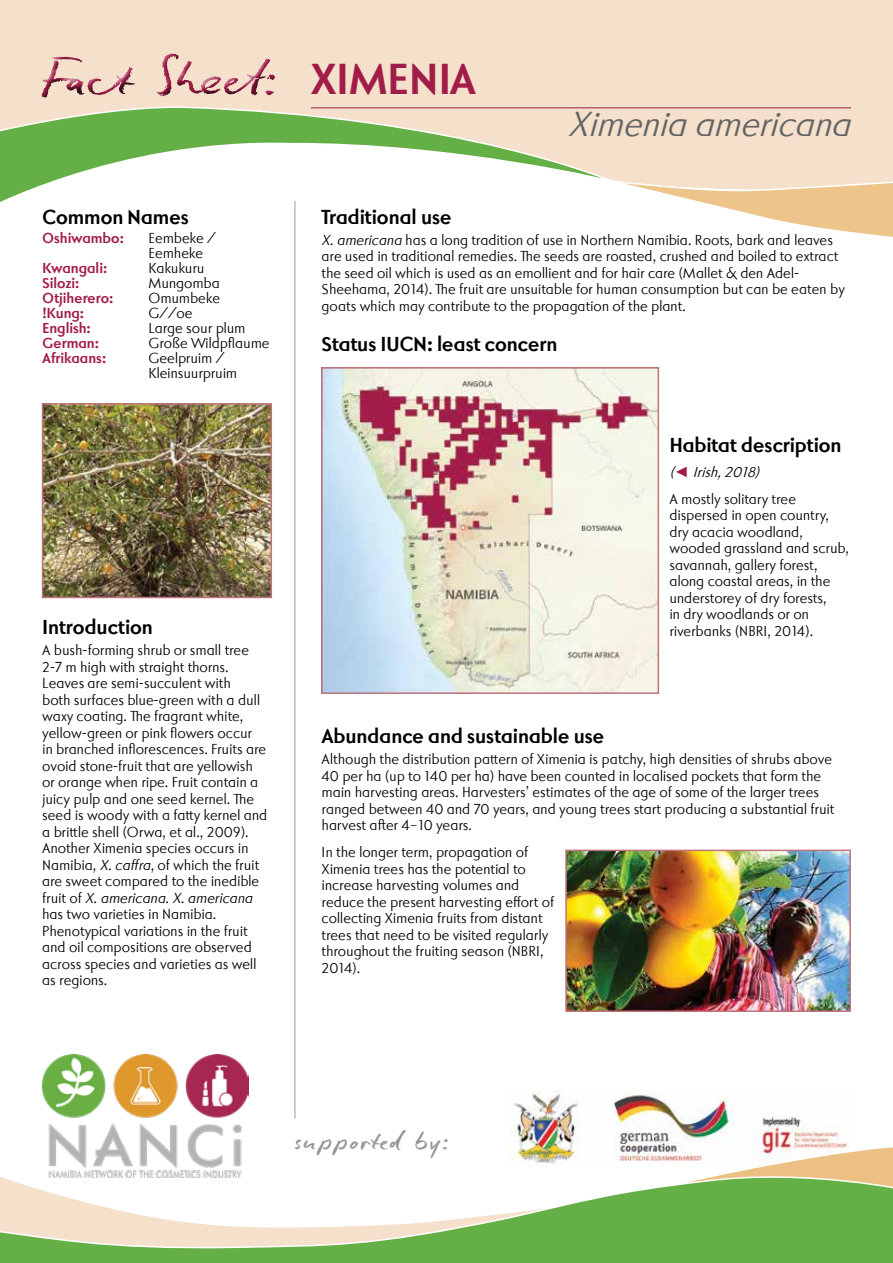
<style>
.page{position:relative;width:893px;height:1263px;background:#fff}
.page>*{position:absolute;margin:0;border:0;box-sizing:border-box;transform-origin:0 0}
.t1{font:54px "Ostora Namibia Script";color:#a21c4a}
.t2{font:700 45px "Ostora Namibia Sans";letter-spacing:.005em;color:#a21c4a}
.t3{font:italic 36px "Ostora Namibia Sans";color:#636466}
.t4{font:27px "Ostora Namibia Script";letter-spacing:.05em;color:#939598}
.t5{font:700 21px "Ostora Namibia Sans";color:#000}
.t6{font:15px/16.5px "Ostora Namibia Sans";letter-spacing:-.005em;color:#000}
.t7{font:700 15px "Ostora Namibia Sans";color:#a21c4a}
.s1{font-style:italic}
.s2{font-family:"Arial";color:#a21c4a}
</style>
<div class="page">
<img style="left:510px;top:1091px;width:337px;height:73px">
<div style="left:0;top:0;width:893px;height:180px;background:#f4e0cb"></div>
<svg style="left:0;top:107px;width:618px;height:95px"></svg>
<svg style="left:610px;top:180px;width:283px;height:57px"></svg>
<div style="left:31px;top:42px;width:252px;height:62px;background:#f4e0cb"></div>
<div style="left:33px;top:48px;width:253px;height:61px;background:#000;opacity:.75"></div>
<hr style="left:294px;top:201px;width:2px;height:917px;background:#bcbec0">
<img style="left:43px;top:1055px;width:205px;height:110px">
<svg style="left:619px;top:1144px;width:274px;height:24px"></svg>
<svg style="left:0;top:1168px;width:893px;height:95px"></svg>
<hr style="left:311px;top:107px;width:540px;height:2px;background:#b8616e">
<img style="left:45px;top:406px;width:224px;height:189px">
<div style="left:42px;top:403px;width:230px;height:195px;border:2px solid #c0747c"></div>
<img style="left:324px;top:370px;width:332px;height:321px">
<div style="left:321px;top:367px;width:338px;height:327px;border:2px solid #c0747c"></div>
<img style="left:568px;top:853px;width:280px;height:156px">
<div style="left:565px;top:850px;width:286px;height:162px;border:2px solid #c0747c"></div>
<h1 class="t1" style="left:43px;top:44px;width:237px">Fact Sheet:</h1>
<h3 class="t5" style="left:43px;top:204px;width:148px">Common Names</h3>
<p class="t7" style="left:43px;top:229px;width:83px">Oshiwambo:</p>
<p class="t6" style="left:149px;top:231px;width:69px;line-height:15px">Eembeke /<br>Eemheke</p>
<p class="t7" style="left:43px;top:259px;width:66px">Kwangali:</p>
<p class="t6" style="left:149px;top:260px;width:57px">Kakukuru</p>
<p class="t7" style="left:43px;top:274px;width:38px">Silozi:</p>
<p class="t6" style="left:149px;top:275px;width:73px">Mungomba</p>
<p class="t7" style="left:43px;top:289px;width:72px">Otjiherero:</p>
<p class="t6" style="left:149px;top:290px;width:73px">Omumbeke</p>
<p class="t7" style="left:43px;top:304px;width:43px">!Kung:</p>
<p class="t6" style="left:149px;top:305px;width:46px">G//oe</p>
<p class="t7" style="left:43px;top:319px;width:50px">English:</p>
<p class="t6" style="left:149px;top:320px;width:99px">Large sour plum</p>
<p class="t7" style="left:43px;top:334px;width:58px">German:</p>
<p class="t6" style="left:149px;top:335px;width:123px">Große Wildpflaume</p>
<p class="t7" style="left:43px;top:349px;width:65px">Afrikaans:</p>
<p class="t6" style="left:149px;top:351px;width:90px;line-height:15px">Geelpruim /<br>Kleinsuurpruim</p>
<h3 class="t5" style="left:43px;top:615px;width:112px">Introduction</h3>
<p class="t6" style="left:43px;top:642px;width:227px">A bush-forming shrub or small tree 2-7 m high with straight thorns.<br>Leaves are semi-succulent with<br>both surfaces blue-green with a dull waxy coating. The fragrant white, yellow-green or pink flowers occur<br>in branched inflorescences. Fruits are ovoid stone-fruit that are yellowish or orange when ripe. Fruit contain a juicy pulp and one seed kernel. The seed is woody with a fatty kernel and a brittle shell (Orwa, et al., 2009).<br>Another Ximenia species occurs in Namibia, <span class="s1">X.caffra</span>, of which the fruit are sweet compared to the inedible<br>f r u i t o f <span class="s1">X.americana</span>. <span class="s1">X.americana </span>has two varieties in Namibia.<br>Phenotypical variations in the fruit and oil compositions are observed across species and varieties as well as regions.</p>
<h2 class="t2" style="left:311px;top:52px;width:167px">XIMENIA</h2>
<h3 class="t3" style="left:569px;top:104px;width:295px">Ximeniaamericana</h3>
<h3 class="t5" style="left:322px;top:204px;width:131px">Traditional use</h3>
<p class="t6" style="left:322px;top:232px;width:525px"><span class="s1">X.americana</span>has a long tradition of use in Northern Namibia. Roots, bark and leaves are used in traditional remedies. The seeds are roasted, crushed and boiled to extract the seed oil which is used as an emollient and for hair care (Mallet &amp; den Adel-Sheehama, 2014). The fruit are unsuitable for human consumption but can be eaten by goats which may contribute to the propagation of the plant.</p>
<h3 class="t5" style="left:322px;top:331px;width:237px">Status IUCN: least concern</h3>
<h3 class="t5" style="left:670px;top:432px;width:173px">Habitat description</h3>
<p class="t6" style="left:670px;top:458px;width:128px;line-height:27.2px"><span class="s1">(</span><span class="s2">◄</span> <span class="s1">Irish, 2018)<br></span>A mostly solitary tree</p>
<p class="t6" style="left:670px;top:507px;width:181px">dispersed in open country, dry acacia woodland, wooded grassland and scrub, savannah, gallery forest, along coastal areas, in the understorey of dry forests,<br>in dry woodlands or on riverbanks (NBRI, 2014).</p>
<h3 class="t5" style="left:322px;top:724px;width:284px">Abundance and sustainable use</h3>
<p class="t6" style="left:322px;top:751px;width:514px">Although the distribution pattern of Ximenia is patchy, high densities of shrubs above 40 per ha (up to 140 per ha) have been counted in localised pockets that form the main harvesting areas. Harvesters’ estimates of the age of some of the larger trees ranged between 40 and 70 years, and young trees start producing a substantial fruit harvest after 4–10 years.</p>
<p class="t6" style="left:322px;top:844px;width:234px">In the longer term, propagation of Ximenia trees has the potential to increase harvesting volumes and reduce the present harvesting effort of collecting Ximenia fruits from distant trees that need to be visited regularly throughout the fruiting season (NBRI, 2014).</p>
<h3 class="t4" style="left:294px;top:1123px;width:156px">supported by:</h3>
</div>
